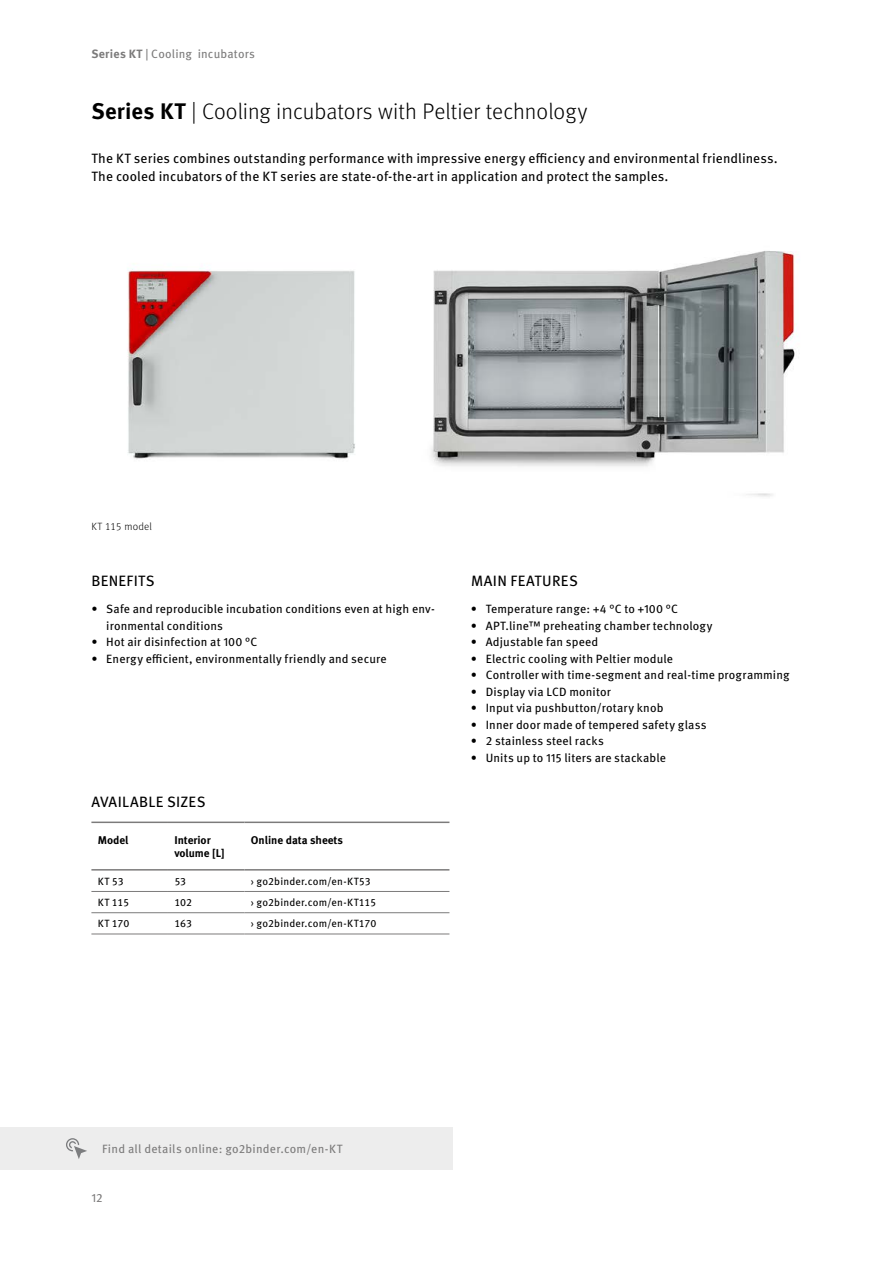
<style>
.page{position:relative;width:893px;height:1263px;background:#fff}
.page>*{position:absolute;margin:0;border:0;box-sizing:border-box;transform-origin:0 0}
.t1{font:300 22.5px "Meta Pro";color:#000}
.t2{font:15px "Meta Pro";letter-spacing:.02em;color:#000}
.t3{font:13.5px/18px "Meta Pro";letter-spacing:.005em;color:#000}
.t4{font:12px/16.5px "Meta Pro";letter-spacing:.01em;color:#000}
.t5{font:12px "Meta Pro";letter-spacing:.02em;color:#7c7b7b}
.t6{font:700 11.25px/13.5px "Meta Pro";color:#000}
.t7{font:10.5px "Meta Pro";letter-spacing:.015em;color:#000}
.t8{font:300 10.5px "Meta Pro";letter-spacing:.02em;color:#000}
.s1{font-weight:700}
</style>
<div class="page">
<div style="left:0;top:1127px;width:453px;height:42px;background:#ededed"></div>
<svg style="left:66px;top:1138px;width:21px;height:21px"></svg>
<img style="left:127px;top:251px;width:673px;height:246px">
<hr style="left:91px;top:821px;width:77px;height:2px;background:#7c7b7b">
<hr style="left:91px;top:869px;width:77px;height:1px;background:#7c7b7b">
<hr style="left:168px;top:821px;width:76px;height:2px;background:#7c7b7b">
<hr style="left:168px;top:869px;width:76px;height:1px;background:#7c7b7b">
<hr style="left:244px;top:821px;width:205px;height:2px;background:#7c7b7b">
<hr style="left:244px;top:869px;width:205px;height:1px;background:#7c7b7b">
<hr style="left:91px;top:891px;width:77px;height:1px;background:#7c7b7b">
<hr style="left:168px;top:891px;width:76px;height:1px;background:#7c7b7b">
<hr style="left:244px;top:891px;width:205px;height:1px;background:#7c7b7b">
<hr style="left:91px;top:912px;width:77px;height:1px;background:#7c7b7b">
<hr style="left:91px;top:933px;width:77px;height:1px;background:#7c7b7b">
<hr style="left:168px;top:912px;width:76px;height:1px;background:#7c7b7b">
<hr style="left:168px;top:933px;width:76px;height:1px;background:#7c7b7b">
<hr style="left:244px;top:912px;width:205px;height:1px;background:#7c7b7b">
<hr style="left:244px;top:933px;width:205px;height:1px;background:#7c7b7b">
<p class="t5" style="left:91px;top:44px;width:165px"><span class="s1">Series KT</span> | Cooling incubators</p>
<h1 class="t1" style="left:91px;top:95px;width:497px"><span class="s1">Series KT</span> | Cooling incubators with Peltier technology</h1>
<p class="t3" style="left:91px;top:148px;width:688px">The KT series combines outstanding performance with impressive energy efficiency and environmental friendliness.<br>The cooled incubators of the KT series are state-of-the-art in application and protect the samples.</p>
<p class="t8" style="left:91px;top:518px;width:62px">KT 115 model</p>
<p class="t2" style="left:91px;top:569px;width:65px">BENEFITS</p>
<p class="t4" style="left:106px;top:600px;width:330px;text-indent:-15px">• Safe and reproducible incubation conditions even at high env&shy;ironmental conditions</p>
<p class="t4" style="left:91px;top:633px;width:167px">• Hot air disinfection at 100 °C</p>
<p class="t4" style="left:91px;top:649px;width:297px">• Energy efficient, environmentally friendly and secure</p>
<p class="t2" style="left:91px;top:790px;width:116px">AVAILABLE SIZES</p>
<p class="t6" style="left:98px;top:832px;width:32px">Model</p>
<p class="t6" style="left:174px;top:832px;width:52px">Interior volume [L]</p>
<p class="t6" style="left:251px;top:832px;width:94px">Online data sheets</p>
<p class="t7" style="left:98px;top:873px;width:28px">KT 53</p>
<p class="t7" style="left:174px;top:873px;width:13px">53</p>
<p class="t7" style="left:251px;top:873px;width:121px">› go2binder.com/en-KT53</p>
<p class="t7" style="left:98px;top:894px;width:33px">KT 115</p>
<p class="t7" style="left:174px;top:894px;width:19px">102</p>
<p class="t7" style="left:251px;top:894px;width:127px">› go2binder.com/en-KT115</p>
<p class="t7" style="left:98px;top:916px;width:33px">KT 170</p>
<p class="t7" style="left:174px;top:916px;width:19px">163</p>
<p class="t7" style="left:251px;top:916px;width:127px">› go2binder.com/en-KT170</p>
<p class="t2" style="left:471px;top:569px;width:108px">MAIN FEATURES</p>
<p class="t4" style="left:471px;top:600px;width:209px">• Temperature range: +4 °C to +100 °C</p>
<p class="t4" style="left:471px;top:616px;width:243px">• APT.line™ preheating chamber technology</p>
<p class="t4" style="left:471px;top:633px;width:129px">• Adjustable fan speed</p>
<p class="t4" style="left:471px;top:649px;width:204px">• Electric cooling with Peltier module</p>
<p class="t4" style="left:471px;top:666px;width:320px">• Controller with time-segment and real-time programming</p>
<p class="t4" style="left:471px;top:682px;width:141px">• Display via LCD monitor</p>
<p class="t4" style="left:471px;top:699px;width:194px">• Input via pushbutton/rotary knob</p>
<p class="t4" style="left:471px;top:715px;width:237px">• Inner door made of tempered safety glass</p>
<p class="t4" style="left:471px;top:732px;width:135px">• 2 stainless steel racks</p>
<p class="t4" style="left:471px;top:748px;width:197px">• Units up to 115 liters are stackable</p>
<p class="t5" style="left:102px;top:1139px;width:242px">Find all details online: go2binder.com/en-KT</p>
<p class="t5" style="left:91px;top:1188px;width:13px">12</p>
</div>
